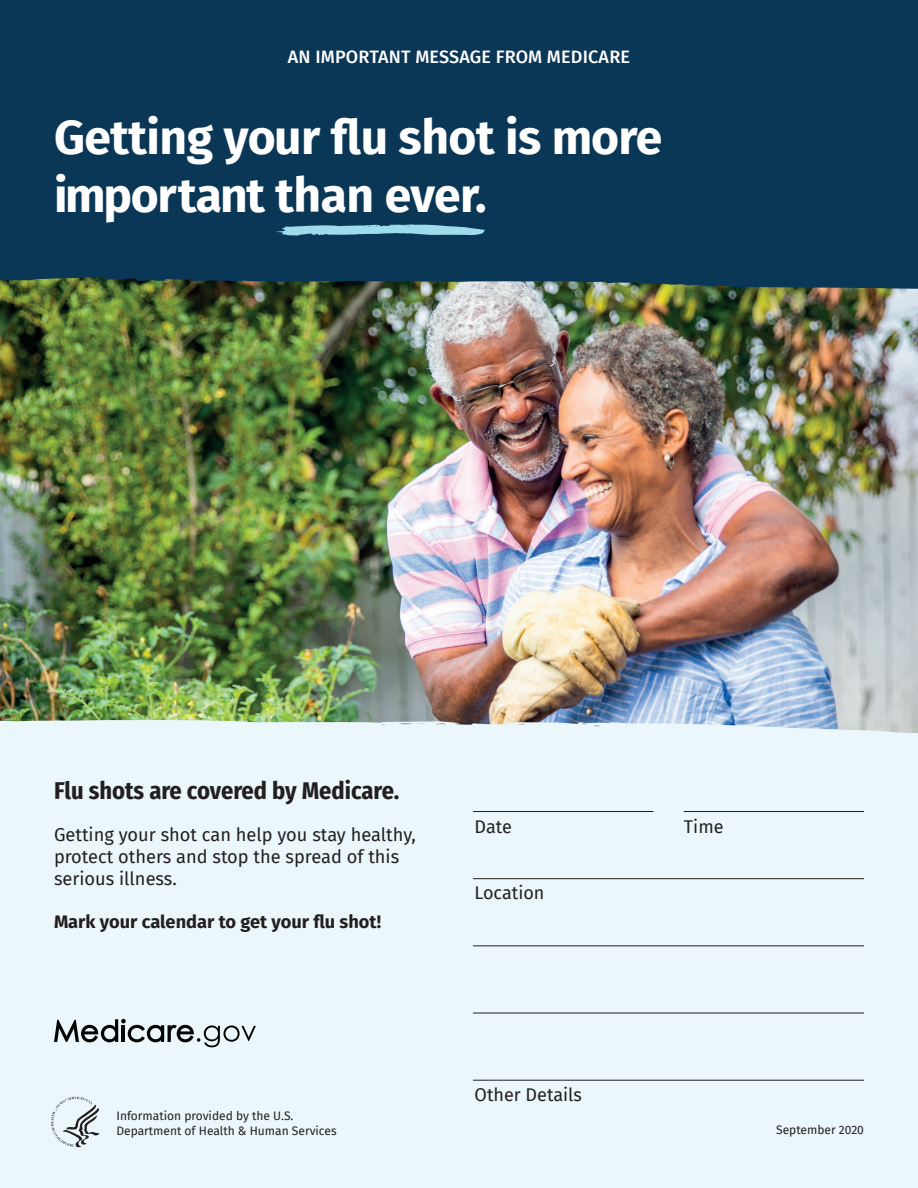
<style>
.page{position:relative;width:918px;height:1188px;background:#fff}
.page>*{position:absolute;margin:0;border:0;box-sizing:border-box;transform-origin:0 0}
.t1{font:700 48px/57.6px "Fira Sans";letter-spacing:-.01em;color:#fff}
.t2{font:700 24.3px "Fira Sans Condensed";color:#231f20}
.t3{font:18.15px/21.9px "Fira Sans";color:#231f20}
.t4{font:700 18.15px "Fira Sans";color:#231f20}
.t5{font:500 18px "Fira Sans";letter-spacing:.01em;color:#fff}
.t6{font:18px "Fira Sans";color:#231f20}
.t7{font:12px/14.4px "Fira Sans";color:#231f20}
</style>
<div class="page">
<img style="left:0;top:290px;width:918px;height:430px">
<div style="left:0;top:0;width:918px;height:272px;background:#0b3756"></div>
<div style="left:0;top:734px;width:918px;height:454px;background:#ebf7fa"></div>
<img style="left:0;top:272px;width:918px;height:18px">
<svg style="left:275px;top:224px;width:211px;height:12px"></svg>
<svg style="left:0;top:720px;width:918px;height:14px"></svg>
<hr style="left:473px;top:811px;width:180px;height:1px;background:#231f20">
<hr style="left:684px;top:811px;width:180px;height:1px;background:#231f20">
<hr style="left:473px;top:878px;width:391px;height:1px;background:#231f20">
<hr style="left:473px;top:1080px;width:391px;height:1px;background:#231f20">
<hr style="left:473px;top:945px;width:391px;height:1px;background:#231f20">
<hr style="left:473px;top:1013px;width:391px;height:1px;background:#231f20">
<svg style="left:54px;top:1019px;width:202px;height:28px"></svg>
<svg style="left:51px;top:1097px;width:48px;height:50px"></svg>
<h1 class="t5" style="left:288px;top:42px;width:344px">AN IMPORTANT MESSAGE FROM MEDICARE</h1>
<p class="t1" style="left:54px;top:105px;width:610px">Getting your flu shot is more important than ever.</p>
<p class="t2" style="left:54px;top:771px;width:347px">Flu shots are covered by Medicare.</p>
<p class="t3" style="left:54px;top:823px;width:363px">Getting your shot can help you stay healthy, protect others and stop the spread of this serious illness.</p>
<p class="t4" style="left:54px;top:907px;width:329px">Mark your calendar to get your flu shot!</p>
<p class="t6" style="left:475px;top:813px;width:39px">Date</p>
<p class="t6" style="left:684px;top:813px;width:41px">Time</p>
<p class="t6" style="left:475px;top:879px;width:71px">Location</p>
<p class="t7" style="left:117px;top:1109px;width:222px">Information provided by the U.S.<br>Department of Health &amp; Human Services</p>
<p class="t6" style="left:475px;top:1081px;width:109px">Other Details</p>
<p class="t7" style="left:776px;top:1122px;width:89px">September 2020</p>
</div>
